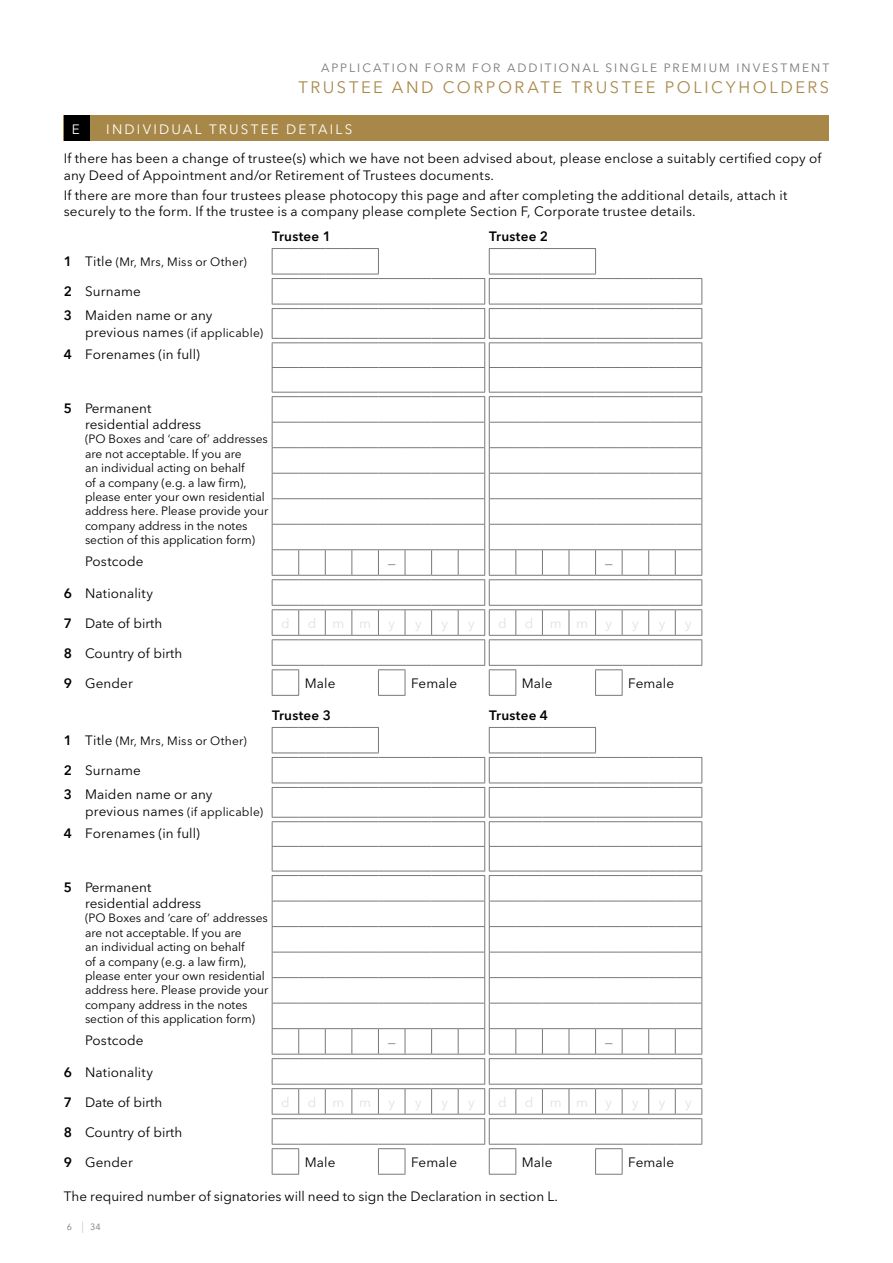
<style>
.page{position:relative;width:893px;height:1263px;background:#fff}
.page>*{position:absolute;margin:0;border:0;box-sizing:border-box;transform-origin:0 0}
.t1{font:16.5px "Avenir Next LT Pro";letter-spacing:.155em;color:#a88848}
.t2{font:13.5px/23.9px "Avenir Next LT Pro";letter-spacing:.01em;color:#000}
.t3{font:600 13.5px "Avenir Next LT Pro";letter-spacing:.015em;color:#000}
.t4{font:13.5px "Avenir Next LT Pro";letter-spacing:1.145em;color:#e0e1e2}
.t5{font:13.5px "Avenir Next LT Pro";letter-spacing:.165em;color:#fff}
.t6{font:13.5px "Avenir Next LT Pro";color:#77787b}
.t7{font:12px/14.4px "Avenir Next LT Pro";letter-spacing:-.005em;color:#000}
.t8{font:12px "Avenir Next LT Pro";letter-spacing:.015em;color:#000}
.t9{font:12px "Avenir Next LT Pro";letter-spacing:.17em;color:#77787b}
.t10{font:9px "Avenir Next LT Pro";color:#77787b}
.s1{font-weight:600;font-size:13.5px}
.s2{font-size:13.5px}
.s3{font-weight:600}
.s4{font-weight:200;font-size:11.25px}
</style>
<div class="page">
<div style="left:64px;top:116px;width:765px;height:25px;background:#a88848"></div>
<svg style="left:272px;top:248px;width:430px;height:448px"></svg>
<svg style="left:272px;top:727px;width:430px;height:448px"></svg>
<div style="left:64px;top:116px;width:25px;height:25px;background:#000"></div>
<p class="t9" style="left:321px;top:61px;width:36px">Applic</p>
<p class="t9" style="left:373px;top:61px;width:144px">ation f orm f or Addi</p>
<p class="t9" style="left:545px;top:61px;width:286px">ti onal Si ngl e P remiu m i nvestment</p>
<p class="t1" style="left:298px;top:77px;width:407px">Tru stee and corporate tru stee policyh</p>
<p class="t1" style="left:753px;top:77px;width:78px">old ers</p>
<p class="t5" style="left:72px;top:121px;width:6px">E</p>
<p class="t5" style="left:106px;top:121px;width:57px">Indi vidu</p>
<p class="t5" style="left:183px;top:121px;width:171px">al tru stee d etail s</p>
<p class="t2" style="left:64px;top:150px;width:759px;line-height:16.5px">If there has been a change of trustee(s) which we have not been advised about, please enclose a suitably certified copy of any Deed of Appointment and/or Retirement of Trustees documents.</p>
<p class="t2" style="left:64px;top:187px;width:725px;line-height:16.5px">If there are more than four trustees please photocopy this page and after completing the additional details, attach it securely to the form. If the trustee is a company please complete Section F, Corporate trustee details.</p>
<p class="t7" style="left:64px;top:255px;width:185px"><span class="s1">1</span> <span class="s2">Title</span> (M r, M rs, M iss or Other)</p>
<p class="t2" style="left:64px;top:280px;width:150px"><span class="s3">2</span> Surname<br><span class="s3">3</span> Maiden name or any</p>
<p class="t8" style="left:85px;top:325px;width:180px"><span class="s2">previous names</span> (if applicable)</p>
<p class="t2" style="left:64px;top:342px;width:138px"><span class="s3">4</span> Forenames (in full)</p>
<p class="t3" style="left:272px;top:228px;width:60px">Trustee 1</p>
<p class="t3" style="left:489px;top:228px;width:60px">Trustee 2</p>
<p class="t2" style="left:85px;top:400px;width:118px;line-height:16.2px;text-indent:-21px"><span class="s3">5</span> Permanent residential address</p>
<p class="t7" style="left:85px;top:432px;width:185px">(PO Boxes and ‘care of’ addresses are not acceptable. If you are<br>an individual acting on behalf<br>of a company (e.g. a law firm), please enter your own residential address here. Please provide your company address in the notes section of this application form)</p>
<p class="t2" style="left:85px;top:549px;width:60px">Postcode</p>
<p class="t6" style="left:388px;top:555px;width:10px">—</p>
<p class="t6" style="left:605px;top:555px;width:10px">—</p>
<p class="t2" style="left:64px;top:581px;width:91px"><span class="s3">6</span> Nationality</p>
<p class="t2" style="left:64px;top:611px;width:100px"><span class="s3">7</span> Date of birth</p>
<p class="t4" style="left:281px;top:615px;width:10px">d</p>
<p class="t4" style="left:308px;top:615px;width:65px">dmm</p>
<p class="t4" style="left:388px;top:615px;width:8px">y</p>
<p class="t4" style="left:415px;top:615px;width:8px">y</p>
<p class="t4" style="left:442px;top:615px;width:8px">y</p>
<p class="t4" style="left:468px;top:615px;width:8px">y</p>
<p class="t4" style="left:498px;top:615px;width:10px">d</p>
<p class="t4" style="left:525px;top:615px;width:65px">dmm</p>
<p class="t4" style="left:605px;top:615px;width:8px">y</p>
<p class="t4" style="left:632px;top:615px;width:8px">y</p>
<p class="t4" style="left:659px;top:615px;width:8px">y</p>
<p class="t4" style="left:685px;top:615px;width:8px">y</p>
<p class="t2" style="left:64px;top:641px;width:120px"><span class="s3">8</span> Country of birth</p>
<p class="t2" style="left:64px;top:671px;width:71px"><span class="s3">9</span> Gender</p>
<p class="t2" style="left:305px;top:671px;width:32px">Male</p>
<p class="t2" style="left:411px;top:671px;width:48px">Female</p>
<p class="t2" style="left:522px;top:671px;width:32px">Male</p>
<p class="t2" style="left:628px;top:671px;width:48px">Female</p>
<p class="t3" style="left:272px;top:707px;width:60px">Trustee 3</p>
<p class="t3" style="left:489px;top:707px;width:60px">Trustee 4</p>
<p class="t7" style="left:64px;top:734px;width:185px"><span class="s1">1</span> <span class="s2">Title</span> (M r, M rs, M iss or Other)</p>
<p class="t2" style="left:64px;top:759px;width:150px"><span class="s3">2</span> Surname<br><span class="s3">3</span> Maiden name or any</p>
<p class="t8" style="left:85px;top:804px;width:180px"><span class="s2">previous names</span> (if applicable)</p>
<p class="t2" style="left:64px;top:821px;width:138px"><span class="s3">4</span> Forenames (in full)</p>
<p class="t2" style="left:85px;top:879px;width:118px;line-height:16.2px;text-indent:-21px"><span class="s3">5</span> Permanent residential address</p>
<p class="t7" style="left:85px;top:911px;width:185px">(PO Boxes and ‘care of’ addresses are not acceptable. If you are<br>an individual acting on behalf<br>of a company (e.g. a law firm), please enter your own residential address here. Please provide your company address in the notes section of this application form)</p>
<p class="t2" style="left:85px;top:1028px;width:60px">Postcode</p>
<p class="t6" style="left:388px;top:1034px;width:10px">—</p>
<p class="t6" style="left:605px;top:1034px;width:10px">—</p>
<p class="t2" style="left:64px;top:1060px;width:91px"><span class="s3">6</span> Nationality</p>
<p class="t2" style="left:64px;top:1090px;width:100px"><span class="s3">7</span> Date of birth</p>
<p class="t4" style="left:281px;top:1094px;width:10px">d</p>
<p class="t4" style="left:308px;top:1094px;width:65px">dmm</p>
<p class="t4" style="left:388px;top:1094px;width:8px">y</p>
<p class="t4" style="left:415px;top:1094px;width:8px">y</p>
<p class="t4" style="left:442px;top:1094px;width:8px">y</p>
<p class="t4" style="left:468px;top:1094px;width:8px">y</p>
<p class="t4" style="left:498px;top:1094px;width:10px">d</p>
<p class="t4" style="left:525px;top:1094px;width:65px">dmm</p>
<p class="t4" style="left:605px;top:1094px;width:8px">y</p>
<p class="t4" style="left:632px;top:1094px;width:8px">y</p>
<p class="t4" style="left:659px;top:1094px;width:8px">y</p>
<p class="t4" style="left:685px;top:1094px;width:8px">y</p>
<p class="t2" style="left:64px;top:1120px;width:120px"><span class="s3">8</span> Country of birth</p>
<p class="t2" style="left:64px;top:1150px;width:71px"><span class="s3">9</span> Gender</p>
<p class="t2" style="left:305px;top:1150px;width:32px">Male</p>
<p class="t2" style="left:411px;top:1150px;width:48px">Female</p>
<p class="t2" style="left:522px;top:1150px;width:32px">Male</p>
<p class="t2" style="left:628px;top:1150px;width:48px">Female</p>
<p class="t2" style="left:64px;top:1184px;width:496px">The required number of signatories will need to sign the Declaration in section L.</p>
<p class="t10" style="left:67px;top:1222px;width:35px">6 <span class="s4">|</span>34</p>
</div>
